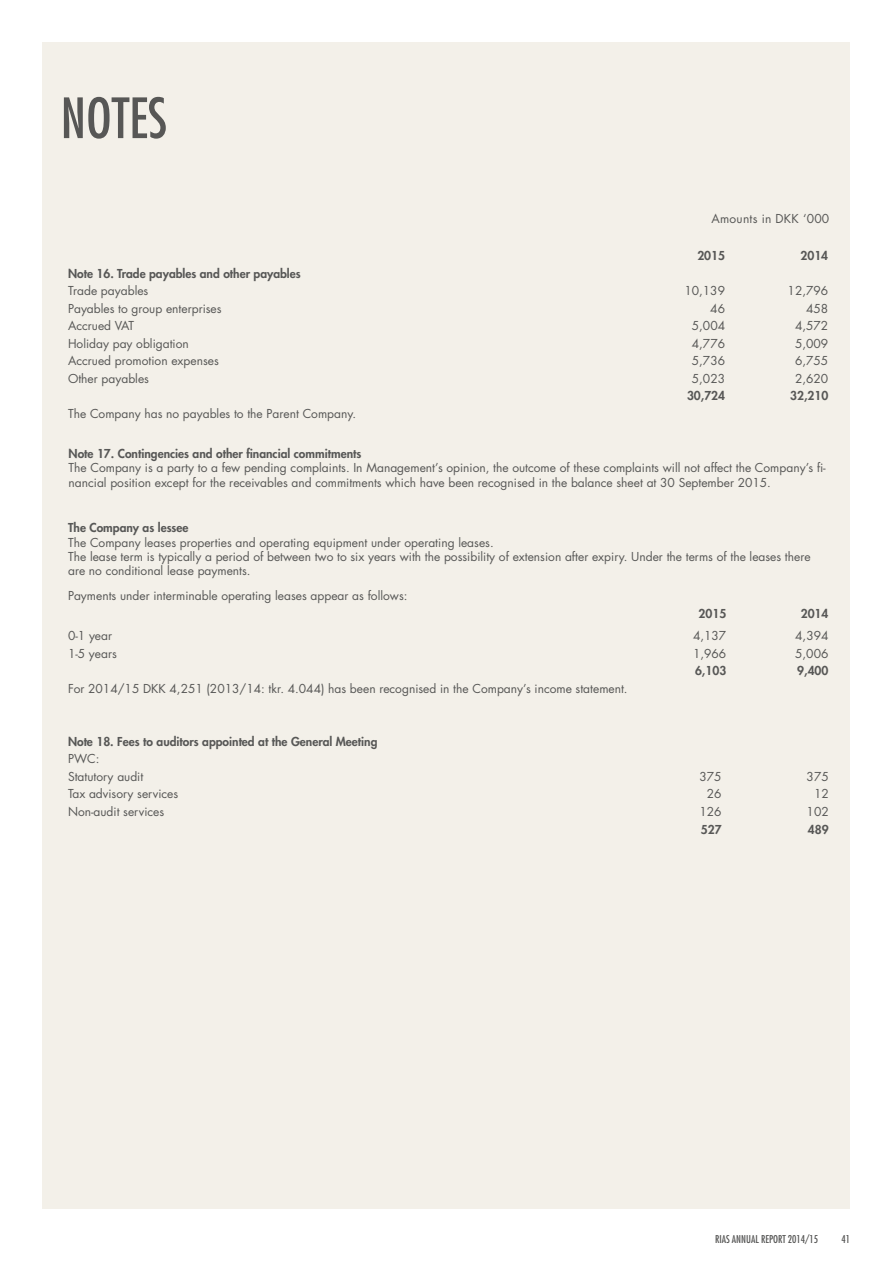
<style>
.page{position:relative;width:893px;height:1263px;background:#fff}
.page>*{position:absolute;margin:0;border:0;box-sizing:border-box;transform-origin:0 0}
.t1{font:condensed 54px "Futura Std";color:#575756}
.t2{font:12px/14.4px "Futura Std";color:#575756}
.t3{font:800 12px "Futura Std";color:#575756}
.t4{font:12px "Futura Std";letter-spacing:.02em;color:#575756}
.t5{font:condensed 10.5px "Futura Std";color:#575756}
</style>
<div class="page">
<div style="left:43px;top:43px;width:807px;height:1166px;background:#f3f0e9"></div>
<h1 class="t1" style="left:61px;top:86px;width:108px">NOTES</h1>
<p class="t4" style="left:711px;top:210px;width:119px">Amounts in DKK ‘000</p>
<p class="t3" style="left:697px;top:248px;width:29px">2015</p>
<p class="t3" style="left:800px;top:248px;width:29px">2014</p>
<p class="t3" style="left:68px;top:265px;width:234px">Note 16. Trade payables and other payables</p>
<p class="t2" style="left:68px;top:284px;width:82px">Trade payables</p>
<p class="t2" style="left:684px;top:284px;width:42px">10,139</p>
<p class="t2" style="left:788px;top:284px;width:42px">12,796</p>
<p class="t2" style="left:68px;top:301px;width:155px">Payables to group enterprises</p>
<p class="t2" style="left:710px;top:301px;width:16px">46</p>
<p class="t2" style="left:806px;top:301px;width:24px">458</p>
<p class="t2" style="left:68px;top:319px;width:68px">Accrued VAT</p>
<p class="t2" style="left:692px;top:319px;width:35px">5,004</p>
<p class="t2" style="left:795px;top:319px;width:35px">4,572</p>
<p class="t2" style="left:68px;top:336px;width:122px">Holiday pay obligation</p>
<p class="t2" style="left:692px;top:336px;width:35px">4,776</p>
<p class="t2" style="left:795px;top:336px;width:35px">5,009</p>
<p class="t2" style="left:68px;top:354px;width:152px">Accrued promotion expenses</p>
<p class="t2" style="left:692px;top:354px;width:35px">5,736</p>
<p class="t2" style="left:795px;top:354px;width:35px">6,755</p>
<p class="t2" style="left:68px;top:371px;width:82px">Other payables</p>
<p class="t2" style="left:692px;top:371px;width:35px">5,023</p>
<p class="t2" style="left:795px;top:371px;width:35px">2,620</p>
<p class="t3" style="left:687px;top:388px;width:40px">30,724</p>
<p class="t3" style="left:790px;top:388px;width:40px">32,210</p>
<p class="t2" style="left:68px;top:406px;width:289px">The Company has no payables to the Parent Company.</p>
<p class="t3" style="left:69px;top:446px;width:294px">Note 17. Contingencies and other financial commitments</p>
<p class="t2" style="left:69px;top:461px;width:759px">The Company is a party to a few pending complaints. In Management’s opinion, the outcome of these complaints will not affect the Company’s fi&shy;nancial position except for the receivables and commitments which have been recognised in the balance sheet at 30 September 2015.</p>
<p class="t3" style="left:68px;top:520px;width:122px">The Company as lessee</p>
<p class="t2" style="left:68px;top:535px;width:744px">The Company leases properties and operating equipment under operating leases.<br>The lease term is typically a period of between two to six years with the possibility of extension after expiry. Under the terms of the leases there are no conditional lease payments.</p>
<p class="t2" style="left:68px;top:589px;width:341px">Payments under interminable operating leases appear as follows:</p>
<p class="t3" style="left:698px;top:606px;width:29px">2015</p>
<p class="t3" style="left:801px;top:606px;width:29px">2014</p>
<p class="t2" style="left:68px;top:629px;width:46px">0-1 year</p>
<p class="t2" style="left:693px;top:629px;width:35px">4,137</p>
<p class="t2" style="left:795px;top:629px;width:35px">4,394</p>
<p class="t2" style="left:68px;top:646px;width:50px">1-5 years</p>
<p class="t2" style="left:693px;top:646px;width:35px">1,966</p>
<p class="t2" style="left:795px;top:646px;width:35px">5,006</p>
<p class="t3" style="left:695px;top:663px;width:33px">6,103</p>
<p class="t3" style="left:797px;top:663px;width:33px">9,400</p>
<p class="t2" style="left:68px;top:681px;width:561px">For 2014/15 DKK 4,251 (2013/14: tkr. 4.044) has been recognised in the Company’s income statement.</p>
<p class="t3" style="left:68px;top:734px;width:311px">Note 18. Fees to auditors appointed at the General Meeting</p>
<p class="t2" style="left:68px;top:750px;width:77px;line-height:17.5px">PWC:<br>Statutory audit</p>
<p class="t2" style="left:699px;top:769px;width:24px">375</p>
<p class="t2" style="left:807px;top:769px;width:24px">375</p>
<p class="t2" style="left:68px;top:787px;width:112px">Tax advisory services</p>
<p class="t2" style="left:707px;top:787px;width:16px">26</p>
<p class="t2" style="left:814px;top:787px;width:16px">12</p>
<p class="t2" style="left:68px;top:804px;width:98px">Non-audit services</p>
<p class="t2" style="left:699px;top:804px;width:24px">126</p>
<p class="t2" style="left:807px;top:804px;width:24px">102</p>
<p class="t3" style="left:701px;top:821px;width:22px">527</p>
<p class="t3" style="left:808px;top:821px;width:22px">489</p>
<p class="t5" style="left:715px;top:1233px;width:105px">RIAS ANNUAL REPORT 2014/15</p>
<p class="t5" style="left:841px;top:1233px;width:10px">41</p>
</div>
